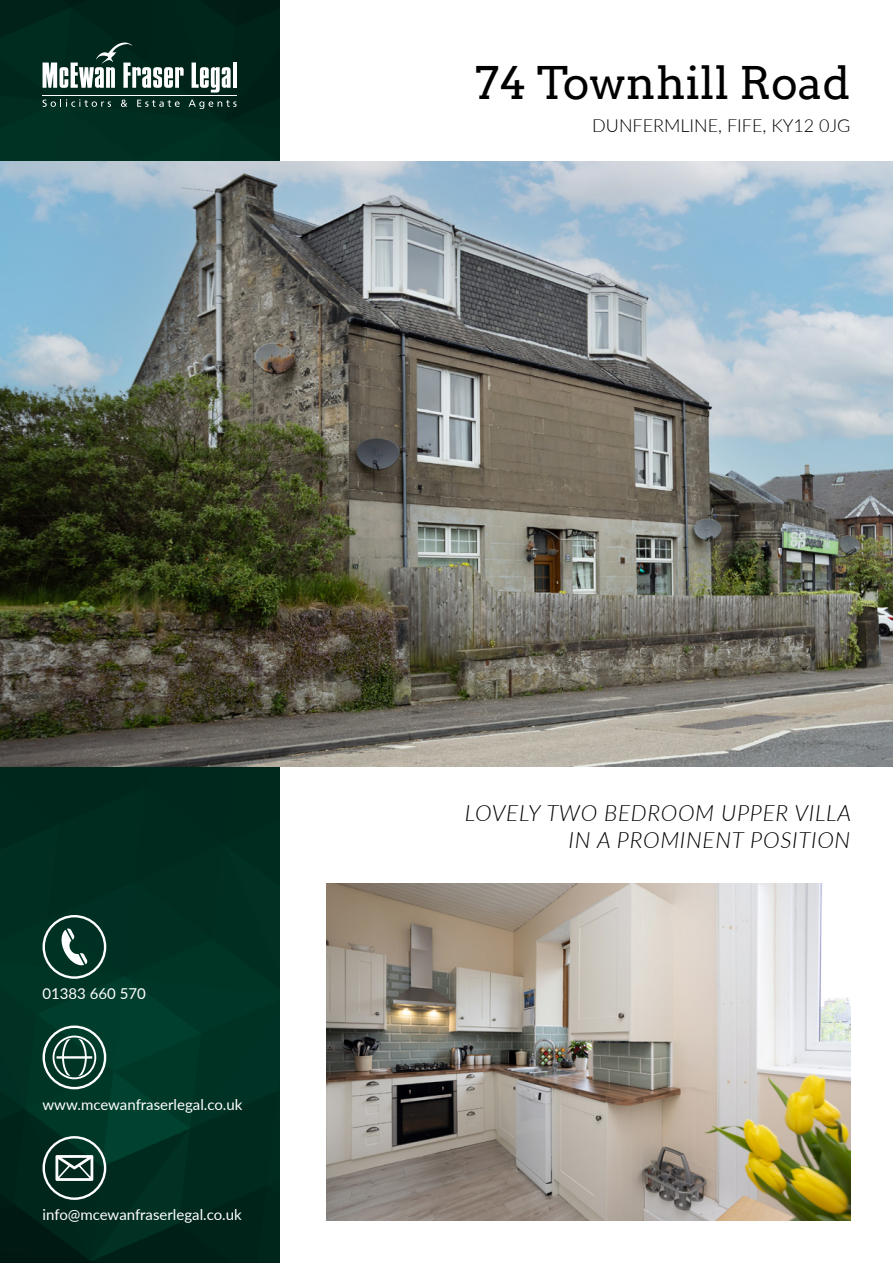
<style>
.page{position:relative;width:893px;height:1263px;background:#fff}
.page>*{position:absolute;margin:0;border:0;box-sizing:border-box;transform-origin:0 0}
.t1{font:45px "Arvo";color:#000}
.t2{font:italic 300 22.5px/27px "Lato";letter-spacing:.03em;color:#000;text-align:right}
.t3{font:300 18px "Lato";color:#000}
.t4{font:15px "Lato";color:#fff}
</style>
<div class="page">
<img style="left:0;top:0;width:279px;height:1263px">
<img style="left:0;top:162px;width:893px;height:605px">
<svg style="left:43px;top:43px;width:141px;height:45px"></svg>
<svg style="left:192px;top:63px;width:39px;height:30px"></svg>
<hr style="left:233px;top:63px;width:4px;height:25px;background:#fff">
<hr style="left:43px;top:95px;width:194px;height:1px;background:#fff">
<svg style="left:43px;top:99px;width:68px;height:8px"></svg>
<svg style="left:121px;top:100px;width:6px;height:7px"></svg>
<svg style="left:137px;top:100px;width:43px;height:7px"></svg>
<svg style="left:189px;top:100px;width:48px;height:9px"></svg>
<img style="left:326px;top:883px;width:524px;height:337px">
<svg style="left:43px;top:915px;width:63px;height:64px"></svg>
<svg style="left:43px;top:1025px;width:63px;height:64px"></svg>
<svg style="left:43px;top:1136px;width:63px;height:64px"></svg>
<h1 class="t1" style="left:476px;top:55px;width:376px">74 Townhill Road</h1>
<p class="t3" style="left:592px;top:113px;width:260px">DUNFERMLINE, FIFE, KY12 0JG</p>
<p class="t4" style="left:43px;top:983px;width:105px">01383 660 570</p>
<p class="t4" style="left:43px;top:1094px;width:201px">www.mcewanfraserlegal.co.uk</p>
<p class="t4" style="left:43px;top:1204px;width:201px">info@mcewanfraserlegal.co.uk</p>
<h2 class="t2" style="left:465px;top:798px;width:388px">LOVELY TWO BEDROOM UPPER VILLA<br>IN A PROMINENT POSITION</h2>
</div>
